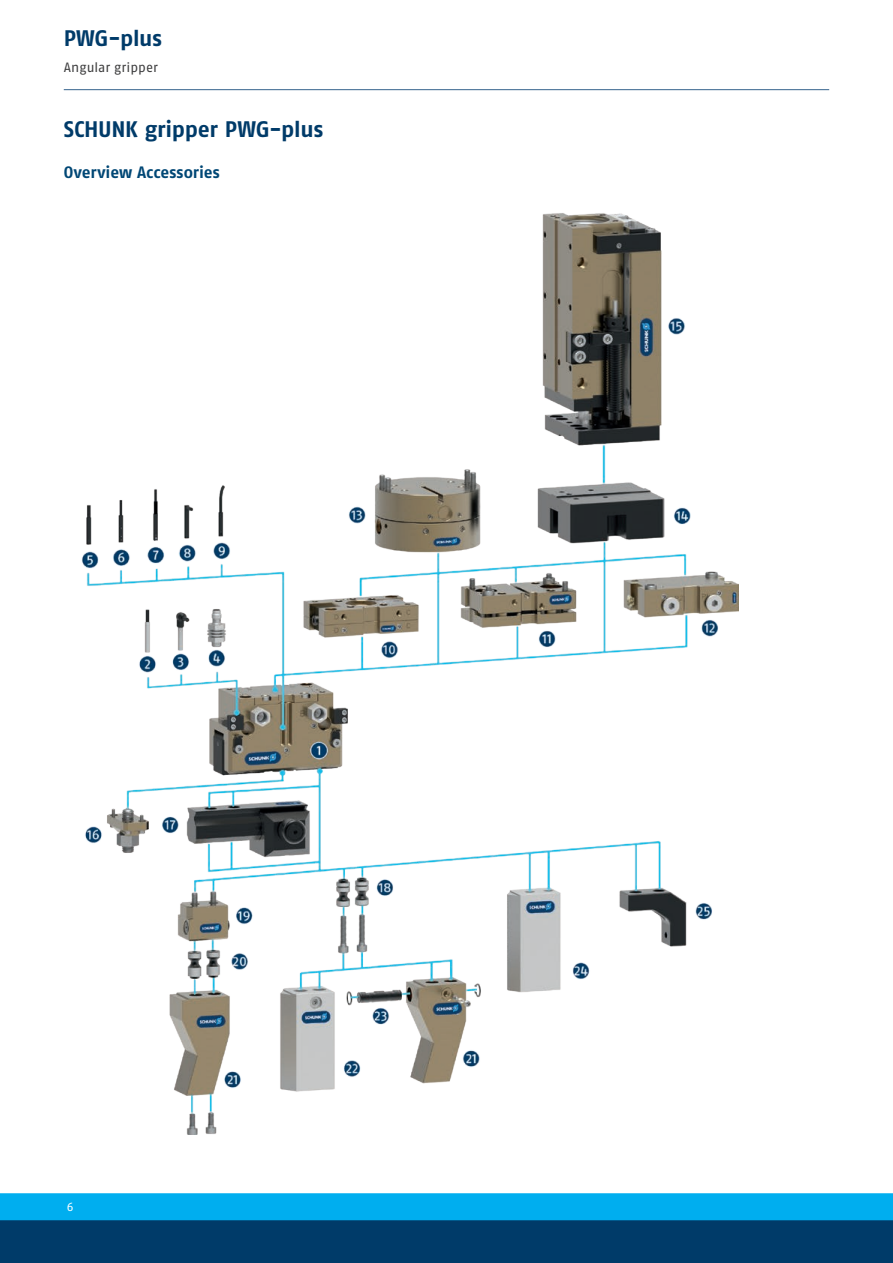
<style>
.page{position:relative;width:893px;height:1263px;background:#fff}
.page>*{position:absolute;margin:0;border:0;box-sizing:border-box;transform-origin:0 0}
.t1{font:700 22.5px "SCHUNK Fago Pro";letter-spacing:-.01em;color:#003b69}
.t2{font:700 16.5px "SCHUNK Fago Pro";color:#004775}
.t3{font:13.5px "SCHUNK Fago Pro";color:#3e3e3f}
.t4{font:12px "SCHUNK Fago Pro";color:#fff}
</style>
<div class="page">
<div style="left:0;top:1202px;width:893px;height:61px;background:#003b69"></div>
<div style="left:0;top:1193px;width:893px;height:27px;background:#00aeef"></div>
<hr style="left:64px;top:89px;width:765px;height:1px;background:#35628d">
<img style="left:81px;top:213px;width:658px;height:922px">
<p class="t1" style="left:64px;top:24px;width:100px">PWG-plus</p>
<p class="t3" style="left:64px;top:60px;width:96px">Angular gripper</p>
<p class="t1" style="left:64px;top:116px;width:261px">SCHUNK gripper PWG-plus</p>
<p class="t2" style="left:64px;top:162px;width:157px">Overview Accessories</p>
<p class="t4" style="left:67px;top:1199px;width:8px">6</p>
</div>
